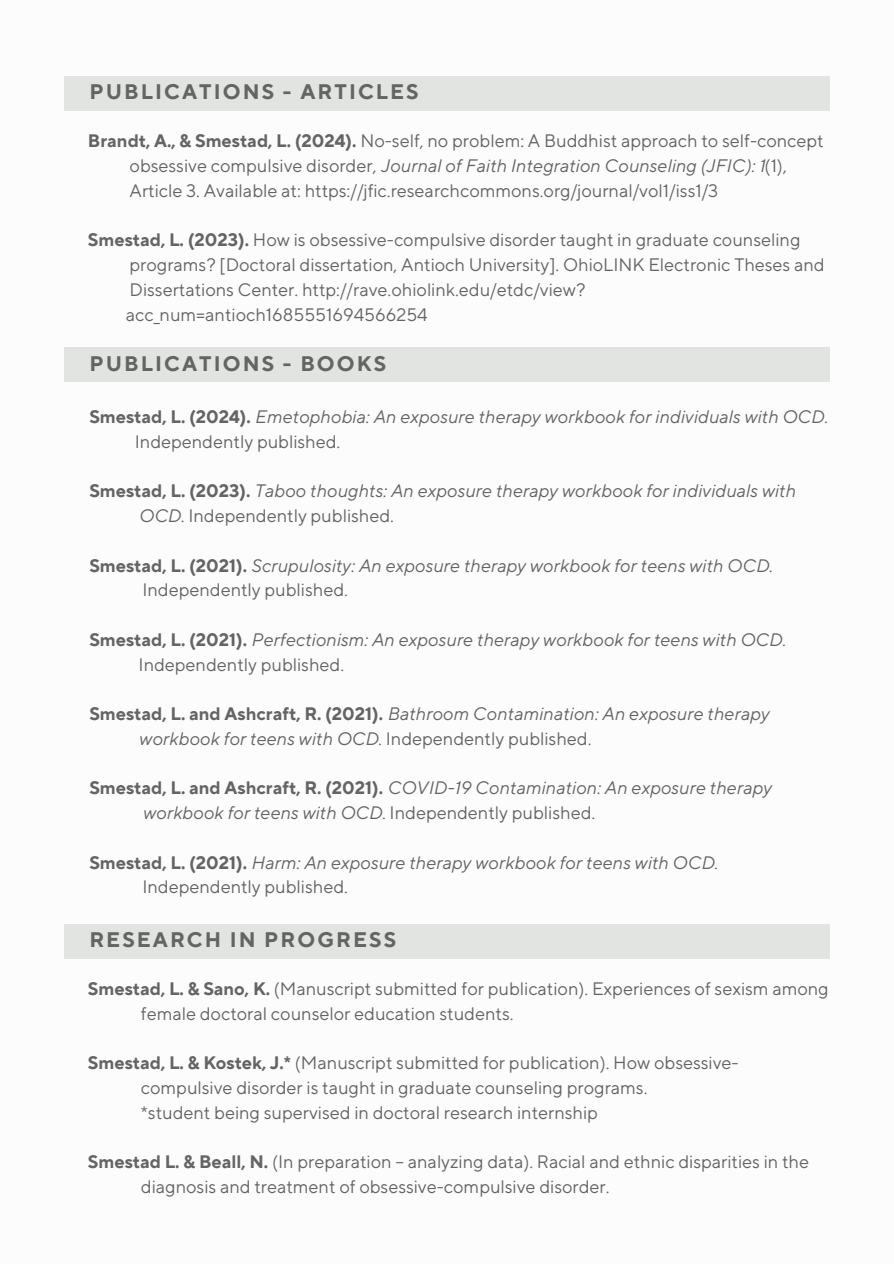
<style>
.page{position:relative;width:894px;height:1264px;background:#fff}
.page>*{position:absolute;margin:0;border:0;box-sizing:border-box;transform-origin:0 0}
.t1{font:700 21px "TT Norms Pro";letter-spacing:.1em;color:#646464}
.t2{font:18px "TT Norms Pro";color:#646464}
.t3{font:italic 18px "TT Norms Pro";color:#646464}
.s1{font-weight:700}
.s2{font-style:normal}
.s3{font-weight:700;font-style:normal}
.s4{font-style:italic}
</style>
<div class="page">
<div style="left:64px;top:77px;width:382px;height:34px;background:#e1e4e0"></div>
<div style="left:446px;top:77px;width:383px;height:34px;background:#e1e4e0"></div>
<div style="left:64px;top:348px;width:382px;height:34px;background:#e1e4e0"></div>
<div style="left:446px;top:348px;width:383px;height:34px;background:#e1e4e0"></div>
<div style="left:64px;top:924px;width:382px;height:34px;background:#e1e4e0"></div>
<div style="left:446px;top:924px;width:383px;height:34px;background:#e1e4e0"></div>
<p class="t1" style="left:89px;top:79px;width:330px">PUBLICATIONS - ARTICLES</p>
<h1 class="t2" style="left:88px;top:130px;width:737px"><span class="s1">Brandt, A., &amp; Smestad, L. (2024).</span> No-self, no problem: A Buddhist approach to self-concept</h1>
<p class="t3" style="left:129px;top:155px;width:658px"><span class="s2">obsessive compulsive disorder,</span> Journal of Faith Integration Counseling (JFIC): 1<span class="s2">(1),</span></p>
<p class="t2" style="left:129px;top:179px;width:590px">Article 3. Available at: https://jfic.researchcommons.org/journal/vol1/iss1/3</p>
<p class="t2" style="left:88px;top:229px;width:713px"><span class="s1">Smestad, L. (2023).</span> How is obsessive-compulsive disorder taught in graduate counseling</p>
<p class="t2" style="left:129px;top:254px;width:696px">programs? [Doctoral dissertation, Antioch University]. OhioLINK Electronic Theses and</p>
<p class="t2" style="left:129px;top:278px;width:457px">Dissertations Center. http://rave.ohiolink.edu/etdc/view?</p>
<p class="t2" style="left:126px;top:303px;width:303px">acc_num=antioch1685551694566254</p>
<p class="t1" style="left:89px;top:350px;width:298px">PUBLICATIONS - BOOKS</p>
<h1 class="t3" style="left:89px;top:406px;width:739px"><span class="s3">Smestad, L. (2024).</span> Emetophobia: An exposure therapy workbook for individuals with OCD<span class="s2">.</span></h1>
<p class="t2" style="left:135px;top:430px;width:207px">Independently published.</p>
<p class="t3" style="left:89px;top:480px;width:707px"><span class="s3">Smestad, L. (2023).</span> Taboo thoughts: An exposure therapy workbook for individuals with</p>
<p class="t2" style="left:138px;top:505px;width:257px"><span class="s4">OCD</span>. Independently published.</p>
<p class="t3" style="left:89px;top:554px;width:684px"><span class="s3">Smestad, L. (2021).</span> Scrupulosity: An exposure therapy workbook for teens with OCD<span class="s2">.</span></p>
<p class="t2" style="left:142px;top:579px;width:207px">Independently published.</p>
<p class="t3" style="left:89px;top:628px;width:697px"><span class="s3">Smestad, L. (2021).</span> Perfectionism: An exposure therapy workbook for teens with OCD<span class="s2">.</span></p>
<p class="t2" style="left:138px;top:653px;width:207px">Independently published.</p>
<p class="t3" style="left:89px;top:703px;width:681px"><span class="s3">Smestad, L. and Ashcraft, R. (2021).</span> Bathroom Contamination: An exposure therapy</p>
<p class="t2" style="left:138px;top:727px;width:454px"><span class="s4">workbook for teens with OCD</span>. Independently published.</p>
<p class="t3" style="left:89px;top:777px;width:683px"><span class="s3">Smestad, L. and Ashcraft, R. (2021).</span> COVID-19 Contamination: An exposure therapy</p>
<p class="t2" style="left:142px;top:802px;width:454px"><span class="s4">workbook for teens with OCD</span>. Independently published.</p>
<p class="t3" style="left:89px;top:851px;width:630px"><span class="s3">Smestad, L. (2021).</span> Harm: An exposure therapy workbook for teens with OCD<span class="s2">.</span></p>
<p class="t2" style="left:142px;top:876px;width:207px">Independently published.</p>
<p class="t1" style="left:89px;top:927px;width:308px">RESEARCH IN PROGRESS</p>
<h1 class="t2" style="left:88px;top:977px;width:742px"><span class="s1">Smestad, L. &amp; Sano, K.</span> (Manuscript submitted for publication). Experiences of sexism among</h1>
<p class="t2" style="left:141px;top:1002px;width:374px">female doctoral counselor education students.</p>
<p class="t2" style="left:88px;top:1051px;width:652px"><span class="s1">Smestad, L. &amp; Kostek, J.*</span> (Manuscript submitted for publication). How obsessive-</p>
<p class="t2" style="left:141px;top:1076px;width:508px">compulsive disorder is taught in graduate counseling programs.</p>
<p class="t2" style="left:141px;top:1101px;width:458px">*student being supervised in doctoral research internship</p>
<p class="t2" style="left:88px;top:1150px;width:722px"><span class="s1">Smestad L. &amp; Beall, N.</span> (In preparation – analyzing data). Racial and ethnic disparities in the</p>
<p class="t2" style="left:141px;top:1175px;width:470px">diagnosis and treatment of obsessive-compulsive disorder.</p>
</div>
